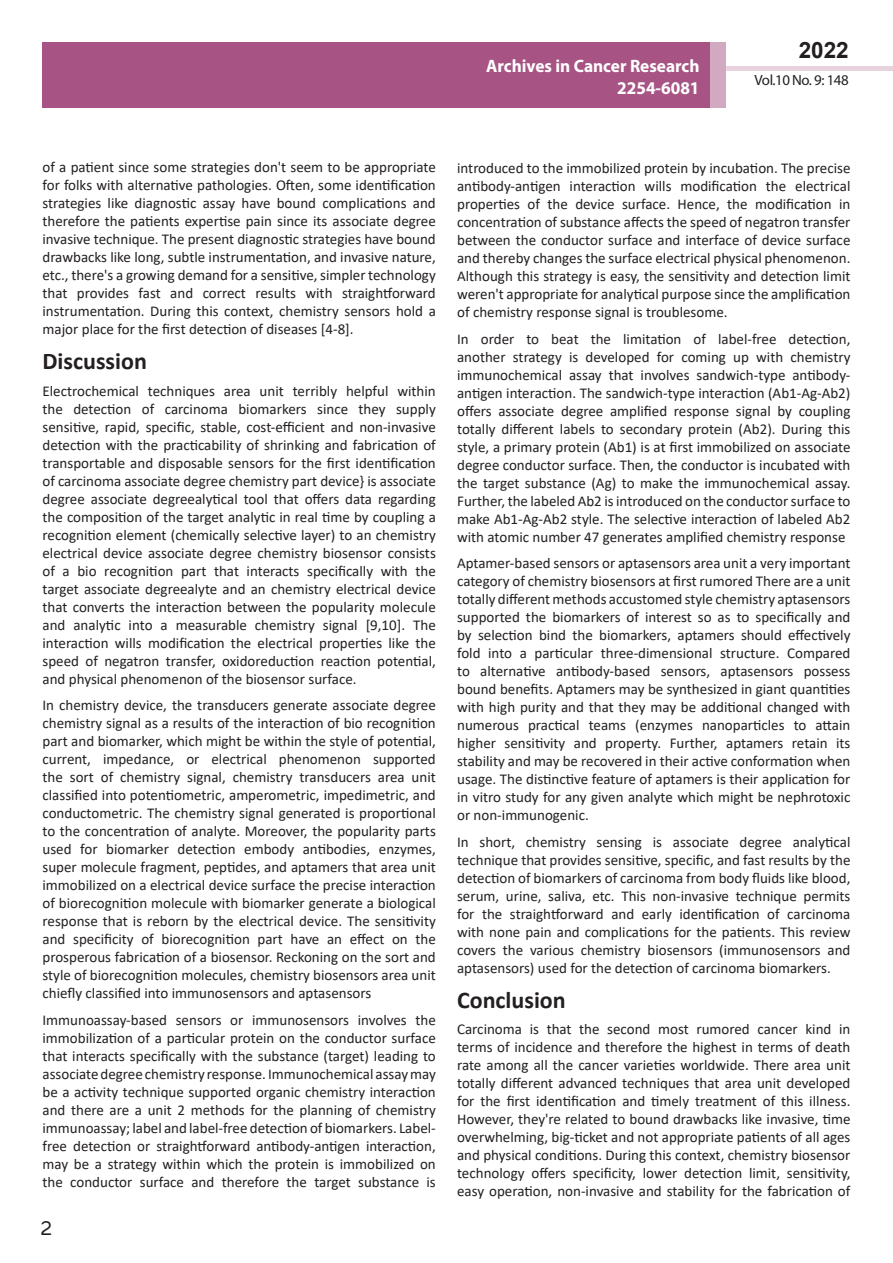
<style>
.page{position:relative;width:893px;height:1263px;background:#fff}
.page>*{position:absolute;margin:0;border:0;box-sizing:border-box;transform-origin:0 0}
.t1{font:25.5px "Tunga";color:#231f20}
.side-heading{font:700 24px "Calibri";color:#231f20}
.t2{font:700 22.5px "Arial";color:#231f20}
.t3{font:700 18px/21.6px "Myriad Pro";color:#fff;text-align:right;scale:.96 1}
.body_text{font:15px/18px "Calibri";color:#231f20;text-align:justify}
.t4{font:14.85px "Myriad Pro";letter-spacing:-.03em;color:#231f20}
</style>
<div class="page">
<div style="left:722px;top:66px;width:171px;height:5px;background:#e7d2de"></div>
<div style="left:43px;top:42px;width:682px;height:66px;background:#a75484"></div>
<div style="left:710px;top:42px;width:15px;height:66px;background:#d1a9c1"></div>
<p class="t3" style="left:486px;top:55px;width:224px">Archives in Cancer Research<br>2254-6081</p>
<h3 class="t2" style="left:799px;top:35px;width:52px">2022</h3>
<p class="t4" style="left:755px;top:71px;width:96px">Vol.10 No. 9: 148</p>
<p class="body_text" style="left:43px;top:158px;width:395px">of a patient since some strategies don't seem to be appropriate for folks with alternative pathologies. Often, some identification strategies like diagnostic assay have bound complications and therefore the patients expertise pain since its associate degree invasive technique. The present diagnostic strategies have bound drawbacks like long, subtle instrumentation, and invasive nature, etc., there's a growing demand for a sensitive, simpler technology that provides fast and correct results with straightforward instrumentation. During this context, chemistry sensors hold a major place for the first detection of diseases [4-8].</p>
<p class="side-heading" style="left:43px;top:344px;width:106px">Discussion</p>
<p class="body_text" style="left:43px;top:381px;width:395px">Electrochemical techniques area unit terribly helpful within the detection of carcinoma biomarkers since they supply sensitive, rapid, specific, stable, cost-efficient and non-invasive detection with the practicability of shrinking and fabrication of transportable and disposable sensors for the first identification of carcinoma associate degree chemistry part device} is associate degree associate degreealytical tool that offers data regarding the composition of the target analytic in real time by coupling a recognition element (chemically selective layer) to an chemistry electrical device associate degree chemistry biosensor consists of a bio recognition part that interacts specifically with the target associate degreealyte and an chemistry electrical device that converts the interaction between the popularity molecule and analytic into a measurable chemistry signal [9,10]. The interaction wills modification the electrical properties like the speed of negatron transfer, oxidoreduction reaction potential, and physical phenomenon of the biosensor surface.</p>
<p class="body_text" style="left:43px;top:696px;width:395px">In chemistry device, the transducers generate associate degree chemistry signal as a results of the interaction of bio recognition part and biomarker, which might be within the style of potential, current, impedance, or electrical phenomenon supported the sort of chemistry signal, chemistry transducers area unit classified into potentiometric, amperometric, impedimetric, and conductometric. The chemistry signal generated is proportional to the concentration of analyte. Moreover, the popularity parts used for biomarker detection embody antibodies, enzymes, super molecule fragment, peptides, and aptamers that area unit immobilized on a electrical device surface the precise interaction of biorecognition molecule with biomarker generate a biological response that is reborn by the electrical device. The sensitivity and specificity of biorecognition part have an effect on the prosperous fabrication of a biosensor. Reckoning on the sort and style of biorecognition molecules, chemistry biosensors area unit chiefly classified into immunosensors and aptasensors</p>
<p class="body_text" style="left:43px;top:1010px;width:395px">Immunoassay-based sensors or immunosensors involves the immobilization of a particular protein on the conductor surface that interacts specifically with the substance (target) leading to associate degree chemistry response. Immunochemical assay may be a activity technique supported organic chemistry interaction and there are a unit 2 methods for the planning of chemistry immunoassay; label and label-free detection of biomarkers. Label&shy;free detection or straightforward antibody-antigen interaction, may be a strategy within which the protein is immobilized on the conductor surface and therefore the target substance is</p>
<h1 class="t1" style="left:41px;top:1211px;width:13px">2</h1>
<p class="body_text" style="left:457px;top:159px;width:395px">introduced to the immobilized protein by incubation. The precise antibody-antigen interaction wills modification the electrical properties of the device surface. Hence, the modification in concentration of substance affects the speed of negatron transfer between the conductor surface and interface of device surface and thereby changes the surface electrical physical phenomenon.<br>Although this strategy is easy, the sensitivity and detection limit weren't appropriate for analytical purpose since the amplification of chemistry response signal is troublesome.</p>
<p class="body_text" style="left:457px;top:329px;width:395px">In order to beat the limitation of label-free detection, another strategy is developed for coming up with chemistry immunochemical assay that involves sandwich-type antibody&shy;antigen interaction. The sandwich-type interaction (Ab1-Ag-Ab2) offers associate degree amplified response signal by coupling totally different labels to secondary protein (Ab2). During this style, a primary protein (Ab1) is at first immobilized on associate degree conductor surface. Then, the conductor is incubated with the target substance (Ag) to make the immunochemical assay.<br>Further, the labeled Ab2 is introduced on the conductor surface to make Ab1-Ag-Ab2 style. The selective interaction of labeled Ab2 with atomic number 47 generates amplified chemistry response</p>
<p class="body_text" style="left:457px;top:554px;width:395px">Aptamer-based sensors or aptasensors area unit a very important category of chemistry biosensors at first rumored There are a unit totally different methods accustomed style chemistry aptasensors supported the biomarkers of interest so as to specifically and by selection bind the biomarkers, aptamers should effectively fold into a particular three-dimensional structure. Compared to alternative antibody-based sensors, aptasensors possess bound benefits. Aptamers may be synthesized in giant quantities with high purity and that they may be additional changed with numerous practical teams (enzymes nanoparticles to attain higher sensitivity and property. Further, aptamers retain its stability and may be recovered in their active conformation when usage. The distinctive feature of aptamers is their application for in vitro study for any given analyte which might be nephrotoxic or non-immunogenic.</p>
<p class="body_text" style="left:457px;top:832px;width:395px">In short, chemistry sensing is associate degree analytical technique that provides sensitive, specific, and fast results by the detection of biomarkers of carcinoma from body fluids like blood, serum, urine, saliva, etc. This non-invasive technique permits for the straightforward and early identification of carcinoma with none pain and complications for the patients. This review covers the various chemistry biosensors (immunosensors and aptasensors) used for the detection of carcinoma biomarkers.</p>
<p class="side-heading" style="left:457px;top:983px;width:110px">Conclusion</p>
<p class="body_text" style="left:457px;top:1020px;width:395px">Carcinoma is that the second most rumored cancer kind in terms of incidence and therefore the highest in terms of death rate among all the cancer varieties worldwide. There area unit totally different advanced techniques that area unit developed for the first identification and timely treatment of this illness.<br>However, they're related to bound drawbacks like invasive, time overwhelming, big-ticket and not appropriate patients of all ages and physical conditions. During this context, chemistry biosensor technology offers specificity, lower detection limit, sensitivity, easy operation, non-invasive and stability for the fabrication of</p>
</div>
